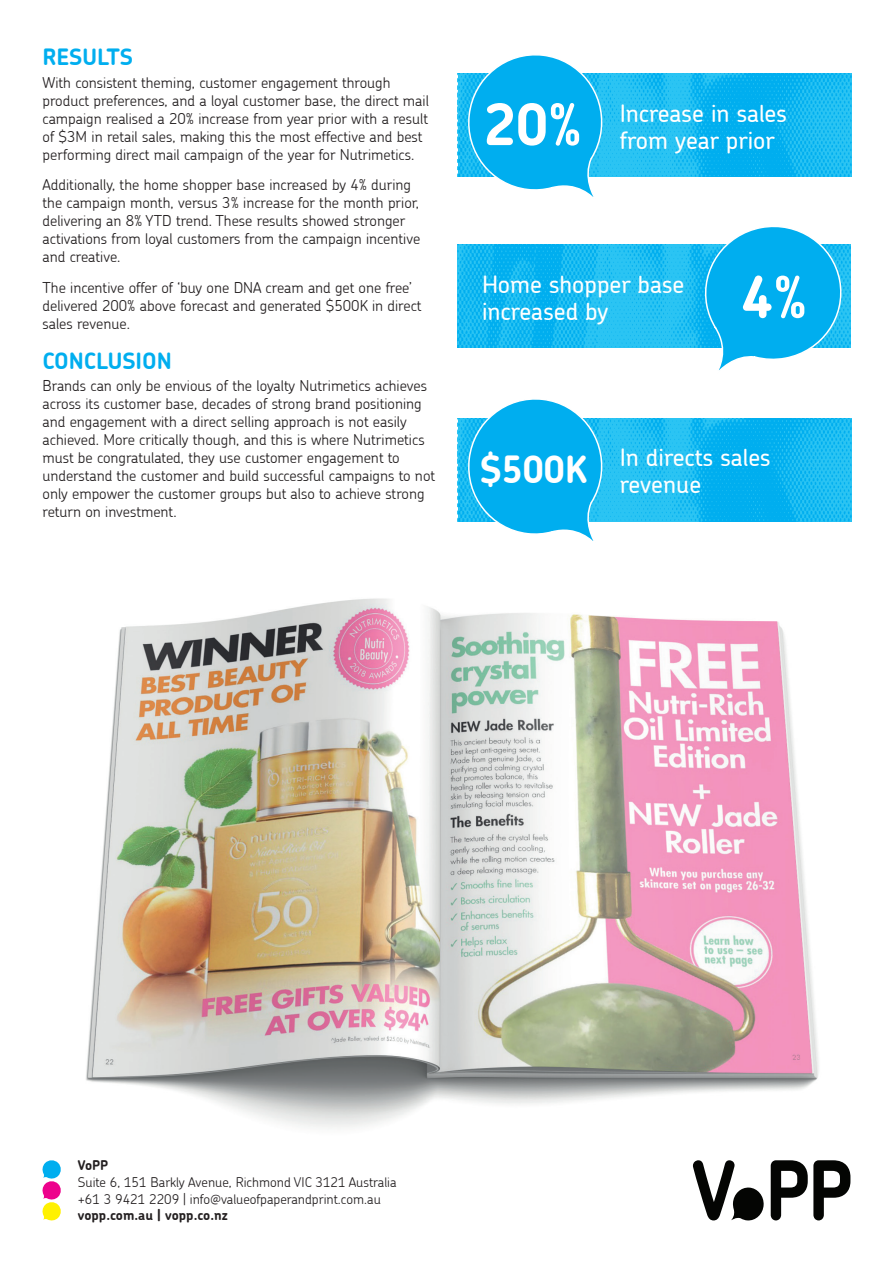
<style>
.page{position:relative;width:893px;height:1263px;background:#fff}
.page>*{position:absolute;margin:0;border:0;box-sizing:border-box;transform-origin:0 0}
.t1{font:700 57px "Chevin";color:#fff}
.t2{font:500 24px/27px "Chevin";color:#fff}
.t3{font:700 22.5px "Chevin";color:#00aeef}
.t4{font:300 15px/18px "Chevin";color:#231f20}
.t5{font:300 13.35px/16.8px "Chevin";color:#231f20}
.t6{font:700 13.35px "Chevin";color:#231f20}
</style>
<div class="page">
<svg style="left:42px;top:1209px;width:19px;height:12px"></svg>
<svg style="left:771px;top:1169px;width:79px;height:51px"></svg>
<svg style="left:705px;top:1209px;width:58px;height:12px"></svg>
<img style="left:457px;top:245px;width:393px;height:103px">
<svg style="left:700px;top:227px;width:146px;height:143px"></svg>
<img style="left:458px;top:418px;width:393px;height:103px">
<svg style="left:465px;top:399px;width:142px;height:142px"></svg>
<img style="left:458px;top:74px;width:393px;height:103px">
<svg style="left:465px;top:55px;width:142px;height:142px"></svg>
<img style="left:42px;top:598px;width:807px;height:611px">
<h3 class="t3" style="left:43px;top:43px;width:92px">RESULTS</h3>
<p class="t4" style="left:43px;top:73px;width:388px">With consistent theming, customer engagement through product preferences, and a loyal customer base, the direct mail campaign realised a 20% increase from year prior with a result of $3M in retail sales, making this the most effective and best performing direct mail campaign of the year for Nutrimetics.</p>
<p class="t4" style="left:43px;top:176px;width:379px">Additionally, the home shopper base increased by 4% during the campaign month, versus 3% increase for the month prior, delivering an 8% YTD trend. These results showed stronger activations from loyal customers from the campaign incentive and creative.</p>
<p class="t4" style="left:43px;top:278px;width:381px">The incentive offer of ‘buy one DNA cream and get one free’ delivered 200% above forecast and generated $500K in direct sales revenue.</p>
<h3 class="t3" style="left:43px;top:346px;width:131px">CONCLUSION</h3>
<p class="t4" style="left:43px;top:376px;width:394px">Brands can only be envious of the loyalty Nutrimetics achieves across its customer base, decades of strong brand positioning and engagement with a direct selling approach is not easily achieved. More critically though, and this is where Nutrimetics must be congratulated, they use customer engagement to understand the customer and build successful campaigns to not only empower the customer groups but also to achieve strong return on investment.</p>
<h1 class="t1" style="left:484px;top:87px;width:99px">20%</h1>
<h2 class="t2" style="left:620px;top:99px;width:169px">Increase in sales</h2>
<h2 class="t2" style="left:620px;top:126px;width:157px">from year prior</h2>
<h2 class="t2" style="left:482px;top:270px;width:204px">Home shopper base increased by</h2>
<h1 class="t1" style="left:741px;top:260px;width:68px">4%</h1>
<h2 class="t2" style="left:480px;top:443px;width:292px;text-indent:140px">In directs sales <sup>$500K</sup> revenue</h2>
<p class="t6" style="left:78px;top:1156px;width:32px">VoPP</p>
<p class="t5" style="left:78px;top:1173px;width:320px">Suite 6, 151 Barkly Avenue, Richmond VIC 3121 Australia +61 3 9421 2209 | info@valueofpaperandprint.com.au</p>
<p class="t6" style="left:78px;top:1207px;width:152px">vopp.com.au | vopp.co.nz</p>
</div>
